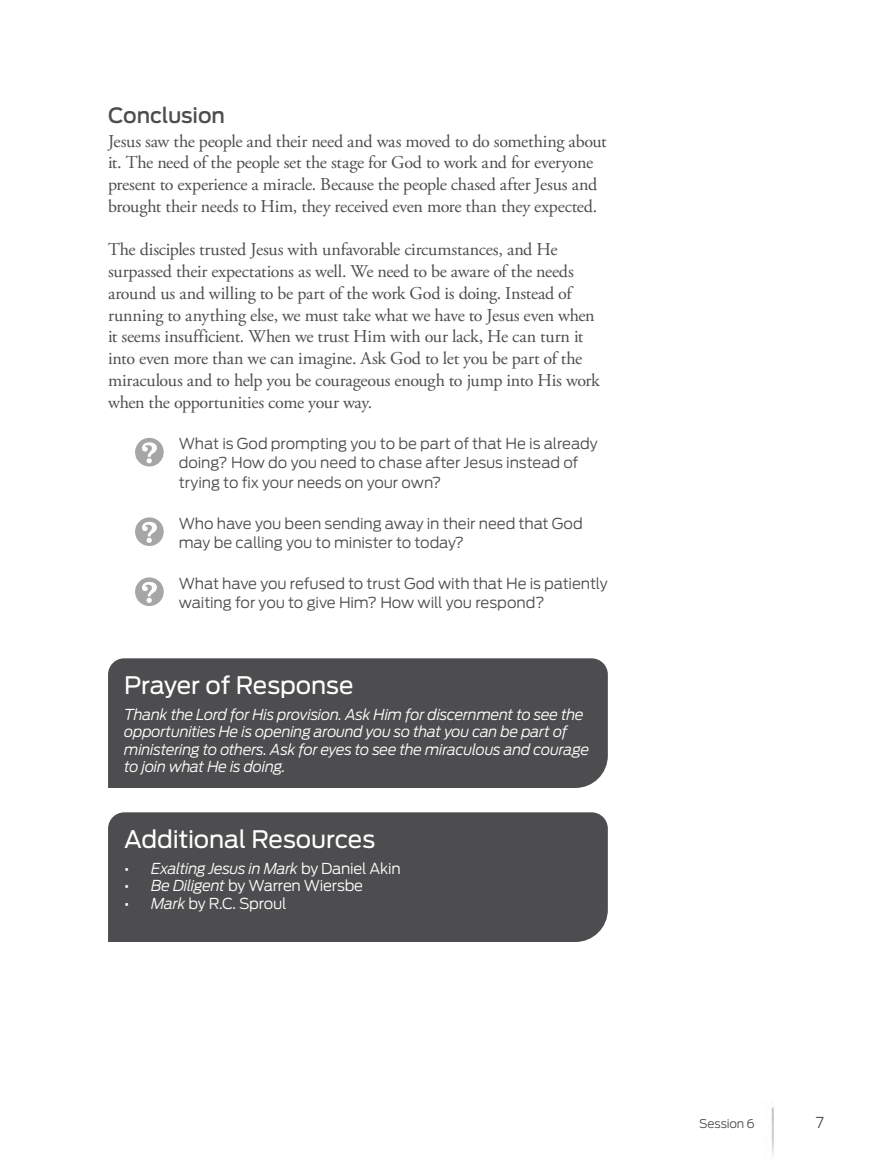
<style>
.page{position:relative;width:878px;height:1175px;background:#fff}
.page>*{position:absolute;margin:0;border:0;box-sizing:border-box;transform-origin:0 0}
.t1{font:24px "Antenna";letter-spacing:-.005em;color:#fff}
.t2{font:500 21px "Antenna";letter-spacing:-.01em;color:#4d4d4f}
.t3{font:18px/21.8px "Adobe Garamond Pro";letter-spacing:-.015em;color:#4d4d4f}
.t4{font:300 15px/19.5px "Antenna";letter-spacing:-.01em;color:#4d4d4f}
.t5{font:italic 300 15px/17.2px "Antenna";letter-spacing:-.02em;color:#fff}
.t6{font:300 15px "Antenna";letter-spacing:-.02em;color:#fff}
.t7{font:300 12px "Antenna";letter-spacing:-.01em;color:#4d4d4f}
.s1{font-weight:400;font-style:normal}
.s2{font-style:normal}
.s3{font-weight:400}
.s4{font-style:italic}
</style>
<div class="page">
<img style="left:771px;top:1107px;width:3px;height:48px">
<svg style="left:135px;top:438px;width:29px;height:28px"></svg>
<svg style="left:135px;top:517px;width:29px;height:29px"></svg>
<svg style="left:135px;top:577px;width:29px;height:29px"></svg>
<div style="left:108px;top:658px;width:500px;height:130px;background:#4d4d4f"></div>
<div style="left:108px;top:812px;width:500px;height:130px;background:#4d4d4f"></div>
<p class="t2" style="left:108px;top:103px;width:118px">Conclusion</p>
<p class="t3" style="left:108px;top:131px;width:500px">Jesus saw the people and their need and was moved to do something about it. The need of the people set the stage for God to work and for everyone present to experience a miracle. Because the people chased after Jesus and brought their needs to Him, they received even more than they expected.</p>
<p class="t3" style="left:108px;top:239px;width:493px">The disciples trusted Jesus with unfavorable circumstances, and He surpassed their expectations as well. We need to be aware of the needs around us and willing to be part of the work God is doing. Instead of running to anything else, we must take what we have to Jesus even when it seems insufficient. When we trust Him with our lack, He can turn it into even more than we can imagine. Ask God to let you be part of the miraculous and to help you be courageous enough to jump into His work when the opportunities come your way.</p>
<p class="t4" style="left:179px;top:434px;width:420px">What is God prompting you to be part of that He is already doing? How do you need to chase after Jesus instead of trying to fix your needs on your own?</p>
<p class="t4" style="left:179px;top:513px;width:405px">Who have you been sending away in their need that God may be calling you to minister to today?</p>
<p class="t4" style="left:179px;top:573px;width:430px">What have you refused to trust God with that He is patiently waiting for you to give Him? How will you respond?</p>
<h1 class="t1" style="left:124px;top:670px;width:231px">Prayer of Response</h1>
<p class="t5" style="left:124px;top:705px;width:466px">Thank the Lord for His provision. Ask Him for discernment to see the opportunities He is opening around you so that you can be part of ministering to others. Ask for eyes to see the miraculous and courage to join what He is doing.</p>
<h1 class="t1" style="left:124px;top:824px;width:252px">Additional Resources</h1>
<p class="t5" style="left:124px;top:859px;width:278px"><span class="s1">•</span> Exalting Jesus in Mark <span class="s2">by Daniel Akin</span></p>
<p class="t6" style="left:124px;top:877px;width:240px"><span class="s3">•</span> <span class="s4">Be Diligent</span> by Warren Wiersbe</p>
<p class="t6" style="left:124px;top:894px;width:164px"><span class="s3">•</span> <span class="s4">Mark</span> by R.C. Sproul</p>
<p class="t7" style="left:699px;top:1116px;width:57px">Session 6</p>
<p class="t4" style="left:815px;top:1112px;width:10px">7</p>
</div>
